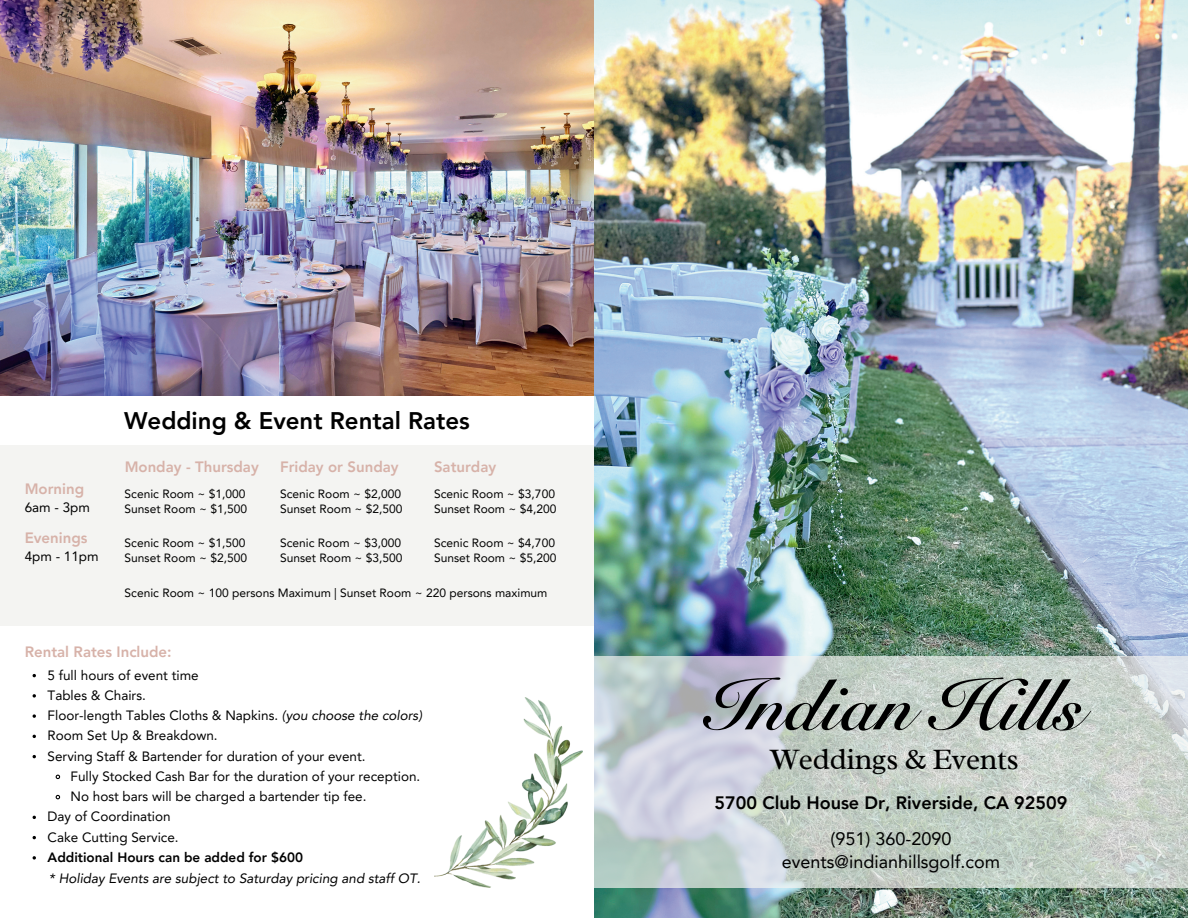
<style>
.page{position:relative;width:1188px;height:918px;background:#fff}
.page>*{position:absolute;margin:0;border:0;box-sizing:border-box;transform-origin:0 0}
.t1{font:72px "Snell Roundhand LT Std Bd Scr";color:#000}
.t2{font:30px "Radley";letter-spacing:-.015em;color:#000}
.t3{font:800 24px "Avenir LT Pro";color:#000}
.t4{font:18px/22.5px "Avenir LT Pro";color:#000;text-align:center}
.t5{font:800 18px "Avenir LT Pro";color:#000}
.t6{font:800 15px "Avenir LT Pro";color:#d7b2a9}
.t7{font:13.5px/20.2px "Avenir LT Pro";color:#000}
.t8{font:italic 13.5px "Avenir LT Pro";color:#000}
.t9{font:800 13.5px "Avenir LT Pro";color:#000}
.t10{font:12px/15px "Avenir LT Pro";color:#000}
.s1{font-style:italic}
</style>
<div class="page">
<img style="left:0;top:0;width:594px;height:396px">
<img style="left:594px;top:0;width:594px;height:918px">
<div style="left:0;top:445px;width:594px;height:181px;background:#f4f4f2"></div>
<img style="left:434px;top:697px;width:149px;height:190px">
<svg style="left:594px;top:656px;width:594px;height:231px"></svg>
<svg style="left:33px;top:694px;width:3px;height:4px"></svg>
<svg style="left:33px;top:714px;width:3px;height:4px"></svg>
<svg style="left:55px;top:774px;width:6px;height:6px"></svg>
<svg style="left:55px;top:794px;width:6px;height:6px"></svg>
<svg style="left:33px;top:856px;width:3px;height:4px"></svg>
<h3 class="t3" style="left:124px;top:406px;width:347px">Wedding &amp; Event Rental Rates</h3>
<p class="t6" style="left:25px;top:480px;width:61px">Morning</p>
<p class="t7" style="left:25px;top:497px;width:67px">6am - 3pm</p>
<p class="t6" style="left:25px;top:529px;width:64px">Evenings</p>
<p class="t7" style="left:25px;top:547px;width:76px">4pm - 11pm</p>
<p class="t6" style="left:125px;top:457px;width:136px">Monday - Thursday</p>
<p class="t6" style="left:280px;top:457px;width:120px">Friday or Sunday</p>
<p class="t6" style="left:434px;top:457px;width:64px">Saturday</p>
<p class="t10" style="left:125px;top:486px;width:124px">Scenic Room ~ $1,000<br>Sunset Room ~ $1,500</p>
<p class="t10" style="left:280px;top:486px;width:124px">Scenic Room ~ $2,000<br>Sunset Room ~ $2,500</p>
<p class="t10" style="left:434px;top:486px;width:124px">Scenic Room ~ $3,700<br>Sunset Room ~ $4,200</p>
<p class="t10" style="left:125px;top:535px;width:124px">Scenic Room ~ $1,500<br>Sunset Room ~ $2,500</p>
<p class="t10" style="left:280px;top:535px;width:124px">Scenic Room ~ $3,000<br>Sunset Room ~ $3,500</p>
<p class="t10" style="left:434px;top:535px;width:124px">Scenic Room ~ $4,700<br>Sunset Room ~ $5,200</p>
<p class="t10" style="left:125px;top:585px;width:424px">Scenic Room ~ 100 persons Maximum | Sunset Room ~ 220 persons maximum</p>
<p class="t6" style="left:25px;top:643px;width:148px">Rental Rates Include:</p>
<p class="t7" style="left:48px;top:665px;width:376px">5 full hours of event time<br>Tables &amp; Chairs.<br>Floor-length Tables Cloths &amp; Napkins. <span class="s1">(you choose the colors)<br></span>Room Set Up &amp; Breakdown.<br>Serving Staff &amp; Bartender for duration of your event.</p>
<p class="t7" style="left:71px;top:766px;width:351px">Fully Stocked Cash Bar for the duration of your reception.</p>
<p class="t7" style="left:71px;top:786px;width:297px">No host bars will be charged a bartender tip fee.</p>
<p class="t7" style="left:48px;top:806px;width:125px">Day of Coordination</p>
<p class="t7" style="left:48px;top:827px;width:133px">Cake Cutting Service.</p>
<p class="t9" style="left:48px;top:849px;width:257px">Additional Hours can be added for $600</p>
<p class="t8" style="left:49px;top:870px;width:373px">* Holiday Events are subject to Saturday pricing and staff OT.</p>
<h1 class="t1" style="left:707px;top:662px;width:378px">Indian Hills</h1>
<h2 class="t2" style="left:771px;top:740px;width:250px">Weddings &amp; Events</h2>
<h3 class="t5" style="left:714px;top:792px;width:355px">5700 Club House Dr, Riverside, CA 92509</h3>
<h3 class="t4" style="left:782px;top:828px;width:220px">(951) 360-2090 events@indianhillsgolf.com</h3>
</div>
